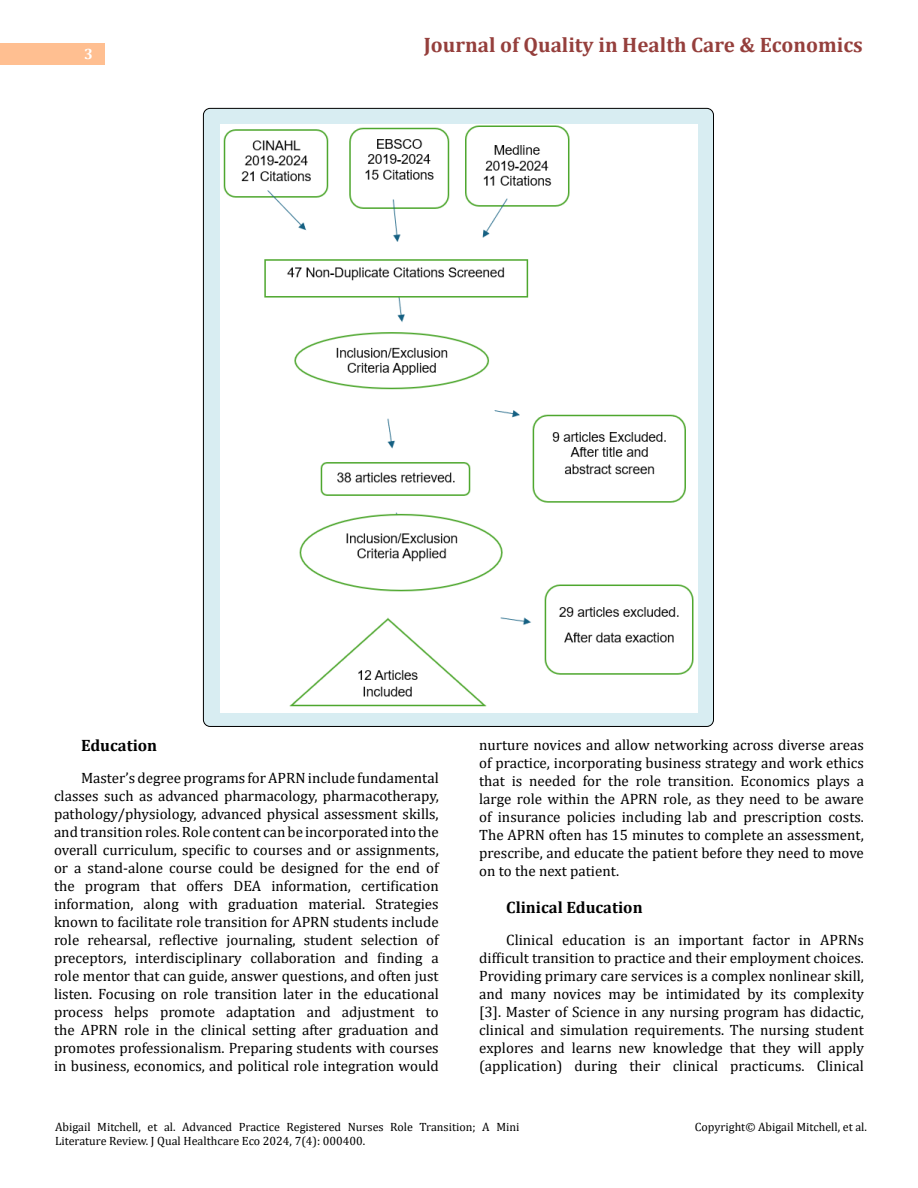
<style>
.page{position:relative;width:918px;height:1188px;background:#fff}
.page>*{position:absolute;margin:0;border:0;box-sizing:border-box;transform-origin:0 0}
.t1{font:700 21px "Cambria";color:#953f3c}
.t2{font:700 16.5px "Cambria";color:#000}
.t3{font:15px/18px "Cambria";color:#000;text-align:justify}
.t4{font:700 15px "Cambria";color:#fff}
.t5{font:12px/14.4px "Cambria";color:#000}
</style>
<div class="page">
<div style="left:0;top:43px;width:105px;height:21px;background:#ffbf91"></div>
<div style="left:203px;top:108px;width:511px;height:618px;background:#d8edf2;border-radius:7px"></div>
<img style="left:220px;top:125px;width:478px;height:588px">
<p class="t4" style="left:84px;top:44px;width:10px">3</p>
<h1 class="t1" style="left:424px;top:30px;width:441px">Journal of Quality in Health Care &amp; Economics</h1>
<p class="t2" style="left:81px;top:734px;width:78px">Education</p>
<p class="t3" style="left:54px;top:769px;width:386px;text-indent:27px">Master’s degree programs for APRN include fundamental classes such as advanced pharmacology, pharmacotherapy, pathology/physiology, advanced physical assessment skills, and transition roles. Role content can be incorporated into the overall curriculum, specific to courses and or assignments, or a stand-alone course could be designed for the end of the program that offers DEA information, certification information, along with graduation material. Strategies known to facilitate role transition for APRN students include role rehearsal, reflective journaling, student selection of preceptors, interdisciplinary collaboration and finding a role mentor that can guide, answer questions, and often just listen. Focusing on role transition later in the educational process helps promote adaptation and adjustment to the APRN role in the clinical setting after graduation and promotes professionalism. Preparing students with courses in business, economics, and political role integration would</p>
<p class="t3" style="left:479px;top:735px;width:386px">nurture novices and allow networking across diverse areas of practice, incorporating business strategy and work ethics that is needed for the role transition. Economics plays a large role within the APRN role, as they need to be aware of insurance policies including lab and prescription costs.<br>The APRN often has 15 minutes to complete an assessment, prescribe, and educate the patient before they need to move on to the next patient.</p>
<p class="t2" style="left:506px;top:896px;width:138px">Clinical Education</p>
<p class="t3" style="left:479px;top:931px;width:386px;text-indent:27px">Clinical education is an important factor in APRNs difficult transition to practice and their employment choices.<br>Providing primary care services is a complex nonlinear skill, and many novices may be intimidated by its complexity [3]. Master of Science in any nursing program has didactic, clinical and simulation requirements. The nursing student explores and learns new knowledge that they will apply (application) during their clinical practicums. Clinical</p>
<p class="t5" style="left:55px;top:1120px;width:466px">Abigail Mitchell, et al. Advanced Practice Registered Nurses Role Transition; A Mini<br>Literature Review. J Qual Healthcare Eco 2024, 7(4): 000400.</p>
<p class="t5" style="left:695px;top:1120px;width:174px">Copyright© Abigail Mitchell, et al.</p>
</div>
